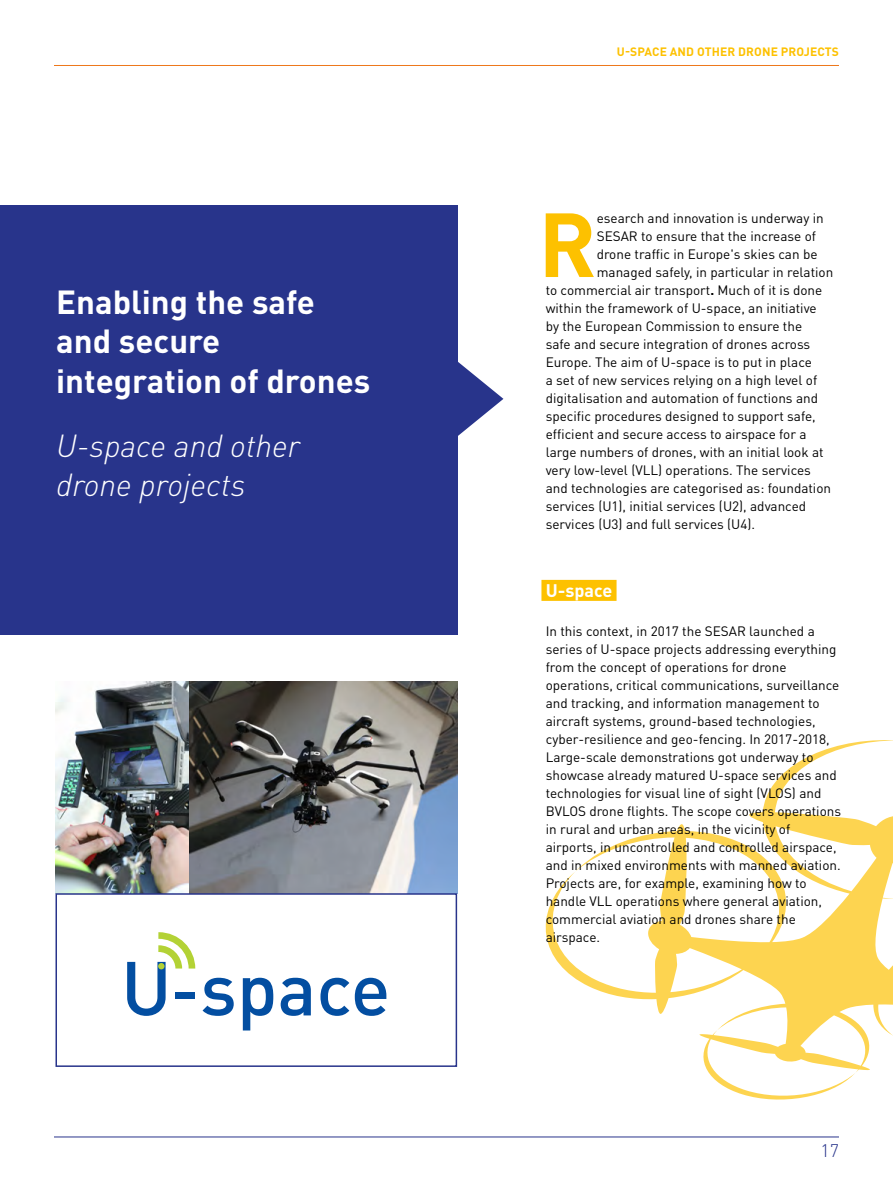
<style>
.page{position:relative;width:893px;height:1191px;background:#fff}
.page>*{position:absolute;margin:0;border:0;box-sizing:border-box;transform-origin:0 0}
.t1{font:700 89.4px "DIN Pro";color:#fdc100}
.t2{font:700 33px/39px "DIN Pro";color:#fff}
.t3{font:italic 300 31.5px/39px "DIN Pro";color:#fff}
.t4{font:700 18px "DIN Pro";color:#fff}
.t5{font:300 18px "DIN Pro";color:#28348b}
.t6{font:13.5px/18px "DIN Pro";color:#000}
.t7{font:700 12px "DIN Pro";letter-spacing:.01em;color:#fdc100}
.s1{font-weight:700}
</style>
<div class="page">
<hr style="left:54px;top:1136px;width:785px;height:1px;background:#28348b">
<hr style="left:54px;top:65px;width:785px;height:1px;background:#ee771b">
<svg style="left:545px;top:740px;width:348px;height:360px"></svg>
<div style="left:541px;top:580px;width:76px;height:21px;background:#fdc100"></div>
<svg style="left:203px;top:977px;width:31px;height:39px"></svg>
<svg style="left:243px;top:977px;width:30px;height:53px"></svg>
<svg style="left:281px;top:977px;width:30px;height:39px"></svg>
<svg style="left:320px;top:977px;width:29px;height:39px"></svg>
<svg style="left:355px;top:977px;width:31px;height:39px"></svg>
<svg style="left:127px;top:932px;width:68px;height:84px"></svg>
<svg style="left:457px;top:360px;width:46px;height:78px"></svg>
<div style="left:0;top:205px;width:457px;height:430px;background:#28348b"></div>
<img style="left:56px;top:682px;width:401px;height:211px">
<div style="left:56px;top:893px;width:401px;height:174px;border:2px solid #28348b"></div>
<h2 class="t2" style="left:56px;top:282px;width:316px">Enabling the safe and secure integration of drones</h2>
<h3 class="t3" style="left:56px;top:426px;width:245px">U-space and other drone projects</h3>
<p class="t7" style="left:617px;top:43px;width:223px">U-SPACE AND OTHER DRONE PROJECTS</p>
<h1 class="t1" style="left:538px;top:184px;width:60px">R</h1>
<p class="t6" style="left:597px;top:208px;width:229px">esearch and innovation is underway in</p>
<p class="t6" style="left:597px;top:226px;width:221px">SESAR to ensure that the increase of</p>
<p class="t6" style="left:597px;top:244px;width:222px">drone traffic in Europe's skies can be</p>
<p class="t6" style="left:597px;top:262px;width:238px">managed safely, in particular in relation</p>
<p class="t6" style="left:546px;top:280px;width:278px">to commercial air transport<span class="s1">.</span> Much of it is done</p>
<p class="t6" style="left:546px;top:298px;width:272px">within the framework of U-space, an initiative</p>
<p class="t6" style="left:546px;top:316px;width:258px">by the European Commission to ensure the</p>
<p class="t6" style="left:546px;top:334px;width:266px">safe and secure integration of drones across</p>
<p class="t6" style="left:546px;top:352px;width:268px">Europe. The aim of U-space is to put in place</p>
<p class="t6" style="left:546px;top:370px;width:273px">a set of new services relying on a high level of</p>
<p class="t6" style="left:546px;top:388px;width:274px">digitalisation and automation of functions and</p>
<p class="t6" style="left:546px;top:406px;width:271px">specific procedures designed to support safe,</p>
<p class="t6" style="left:546px;top:424px;width:262px">efficient and secure access to airspace for a</p>
<p class="t6" style="left:546px;top:442px;width:279px">large numbers of drones, with an initial look at</p>
<p class="t6" style="left:546px;top:460px;width:267px">very low-level (VLL) operations. The services</p>
<p class="t6" style="left:546px;top:478px;width:287px">and technologies are categorised as: foundation</p>
<p class="t6" style="left:546px;top:496px;width:262px">services (U1), initial services (U2), advanced</p>
<p class="t6" style="left:546px;top:514px;width:211px">services (U3) and full services (U4).</p>
<h3 class="t4" style="left:546px;top:578px;width:68px">U-space</h3>
<p class="t6" style="left:546px;top:621px;width:297px">In this context, in 2017 the SESAR launched a series of U-space projects addressing everything from the concept of operations for drone operations, critical communications, surveillance and tracking, and information management to aircraft systems, ground-based technologies, cyber-resilience and geo-fencing. In 2017-2018, Large-scale demonstrations got underway to showcase already matured U-space services and technologies for visual line of sight (VLOS) and BVLOS drone flights. The scope covers operations in rural and urban areas, in the vicinity of airports, in uncontrolled and controlled airspace, and in mixed environments with manned aviation.<br>Projects are, for example, examining how to handle VLL operations where general aviation, commercial aviation and drones share the airspace.</p>
<h3 class="t5" style="left:820px;top:1137px;width:20px">17</h3>
</div>
